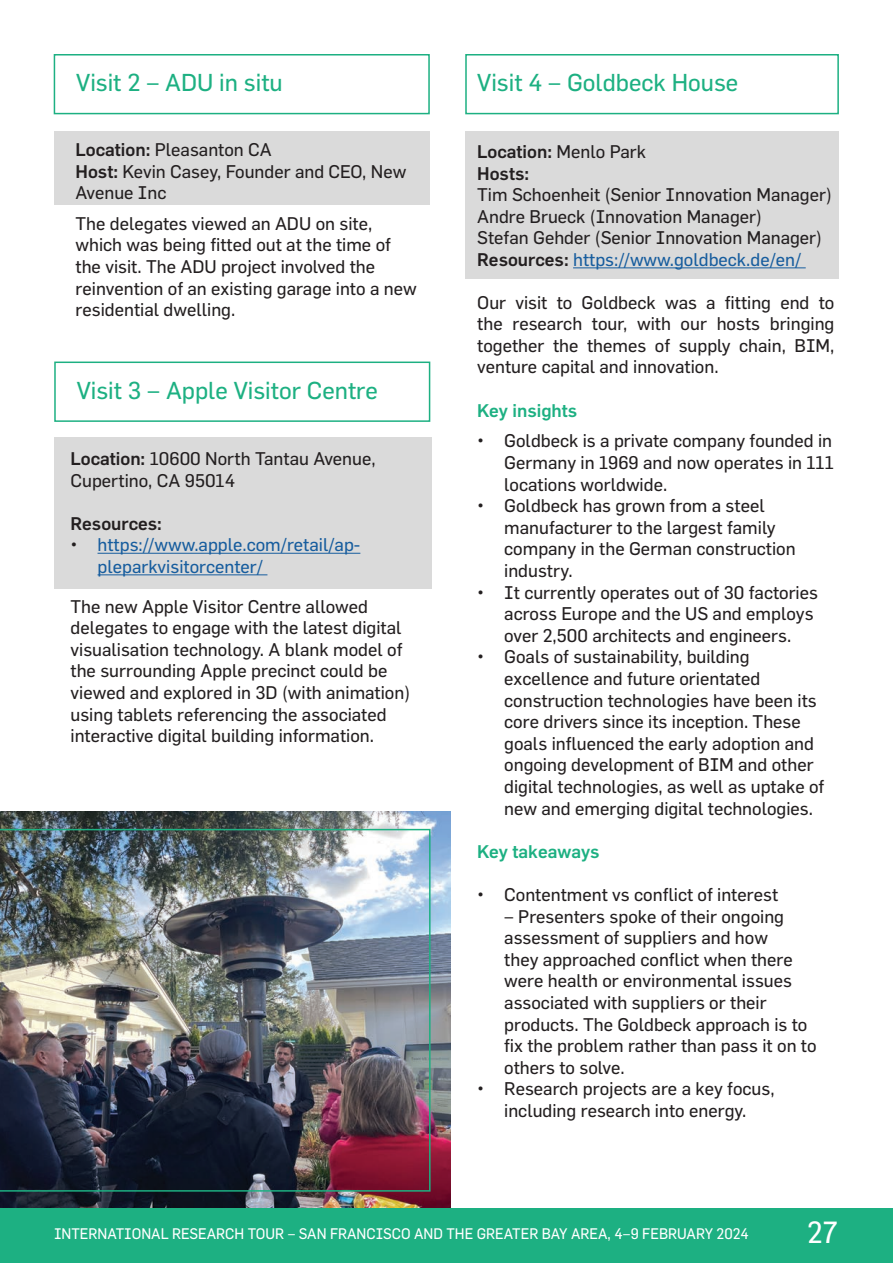
<style>
.page{position:relative;width:893px;height:1263px;background:#fff}
.page>*{position:absolute;margin:0;border:0;box-sizing:border-box;transform-origin:0 0}
.t1{font:30px "Flama Basic";color:#fff;scale:.95 1}
.t2{font:24px "Flama Basic";color:#1db082}
.t3{font:18px/21.6px "Flama Basic";color:#231f20}
.t4{font:18px/21.6px "Flama Basic";color:#175d9e}
.t5{font:500 18px/21.6px "Flama";color:#231f20}
.t6{font:500 18px "Flama";color:#1db082}
.t7{font:15px "Flama Basic";color:#fff;scale:.95 1}
.s1{font-family:"Flama";font-weight:500}
.s2{color:#231f20}
.s3{font-family:"Flama Basic";font-weight:400}
.s4{color:#175d9e}
</style>
<div class="page">
<img style="left:0;top:811px;width:450px;height:397px">
<img style="left:0;top:829px;width:431px;height:362px">
<div style="left:465px;top:131px;width:374px;height:147px;background:#dadada"></div>
<div style="left:0;top:1208px;width:893px;height:55px;background:#1db082"></div>
<hr style="left:573px;top:267px;width:233px;height:1px;background:#175d9e">
<div style="left:465px;top:54px;width:374px;height:60px;border:2px solid #1db082"></div>
<div style="left:54px;top:131px;width:376px;height:74px;background:#dadada"></div>
<div style="left:54px;top:54px;width:376px;height:60px;border:2px solid #1db082"></div>
<div style="left:54px;top:437px;width:378px;height:152px;background:#dadada"></div>
<hr style="left:98px;top:553px;width:262px;height:1px;background:#175d9e">
<hr style="left:98px;top:574px;width:169px;height:1px;background:#175d9e">
<div style="left:54px;top:362px;width:376px;height:60px;border:2px solid #1db082"></div>
<h2 class="t2" style="left:76px;top:68px;width:208px">Visit 2 – ADU in situ</h2>
<p class="t3" style="left:76px;top:138px;width:332px"><span class="s1">Location:</span> Pleasanton CA<br><span class="s1">Host:</span> Kevin Casey, Founder and CEO, New<br>Avenue Inc</p>
<p class="t3" style="left:76px;top:212px;width:343px">The delegates viewed an ADU on site, which was being fitted out at the time of the visit. The ADU project involved the reinvention of an existing garage into a new residential dwelling.</p>
<h2 class="t2" style="left:77px;top:376px;width:303px">Visit 3 – Apple Visitor Centre</h2>
<p class="t3" style="left:71px;top:447px;width:307px"><span class="s1">Location:</span> 10600 North Tantau Avenue,<br>Cupertino, CA 95014</p>
<p class="t5" style="left:71px;top:512px;width:93px">Resources:</p>
<p class="t4" style="left:98px;top:534px;width:264px;text-indent:-27px"><span class="s2">•</span> https://www.apple.com/retail/ap&shy;pleparkvisitorcenter/</p>
<p class="t3" style="left:71px;top:595px;width:341px">The new Apple Visitor Centre allowed delegates to engage with the latest digital visualisation technology. A blank model of the surrounding Apple precinct could be viewed and explored in 3D (with animation) using tablets referencing the associated interactive digital building information.</p>
<h2 class="t2" style="left:477px;top:68px;width:263px">Visit 4 – Goldbeck House</h2>
<p class="t5" style="left:477px;top:140px;width:170px">Location: <span class="s3">Menlo Park<br></span>Hosts:</p>
<p class="t3" style="left:477px;top:184px;width:356px">Tim Schoenheit (Senior Innovation Manager)<br>Andre Brueck (Innovation Manager)<br>Stefan Gehder (Senior Innovation Manager)<br><span class="s1">Resources:</span> <span class="s4">https://www.goldbeck.de/en/</span></p>
<p class="t3" style="left:477px;top:291px;width:359px;text-align:justify">Our visit to Goldbeck was a fitting end to the research tour, with our hosts bringing together the themes of supply chain, BIM, venture capital and innovation.</p>
<p class="t6" style="left:477px;top:400px;width:101px">Key insights</p>
<p class="t3" style="left:504px;top:430px;width:331px;text-align:justify;text-indent:-27px">• Goldbeck is a private company founded in Germany in 1969 and now operates in 111 locations worldwide.</p>
<p class="t3" style="left:504px;top:495px;width:293px;text-indent:-27px">• Goldbeck has grown from a steel manufacturer to the largest family company in the German construction industry.</p>
<p class="t3" style="left:504px;top:581px;width:315px;text-indent:-27px">• It currently operates out of 30 factories across Europe and the US and employs over 2,500 architects and engineers.</p>
<p class="t3" style="left:504px;top:646px;width:322px;text-indent:-27px">• Goals of sustainability, building excellence and future orientated construction technologies have been its core drivers since its inception. These goals influenced the early adoption and ongoing development of BIM and other digital technologies, as well as uptake of new and emerging digital technologies.</p>
<p class="t6" style="left:477px;top:841px;width:124px">Key takeaways</p>
<p class="t3" style="left:477px;top:883px;width:302px">• Contentment vs conflict of interest</p>
<p class="t3" style="left:504px;top:905px;width:314px">– Presenters spoke of their ongoing assessment of suppliers and how<br>they approached conflict when there were health or environmental issues associated with suppliers or their products. The Goldbeck approach is to fix the problem rather than pass it on to others to solve.</p>
<p class="t3" style="left:477px;top:1078px;width:299px;text-align:center">• Research projects are a key focus, including research into energy.</p>
<p class="t7" style="left:54px;top:1225px;width:733px">INTERNATIONAL RESEARCH TOUR – SAN FRANCISCO AND THE GREATER BAY AREA, 4–9 FEBRUARY 2024</p>
<h1 class="t1" style="left:807px;top:1215px;width:34px">27</h1>
</div>
